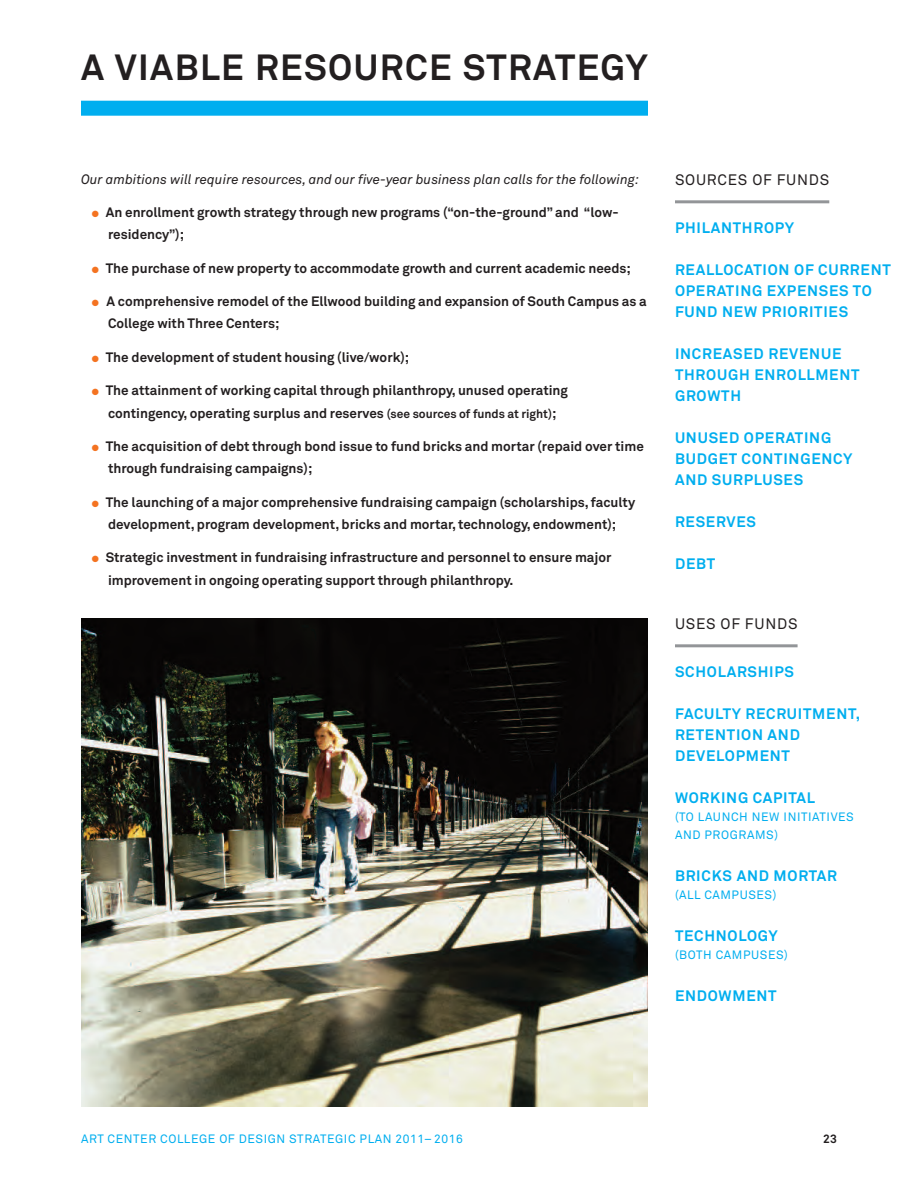
<style>
.page{position:relative;width:918px;height:1188px;background:#fff}
.page>*{position:absolute;margin:0;border:0;box-sizing:border-box;transform-origin:0 0}
.t1{font:700 36px "Akkurat";letter-spacing:.04em;color:#231f20}
.t2{font:700 15px/21px "Akkurat";letter-spacing:.05em;color:#00aeef}
.t3{font:15px "Akkurat";letter-spacing:.05em;color:#231f20}
.t4{font:700 13.5px/22.5px "Akkurat";color:#231f20}
.t5{font:italic 13.5px "Akkurat";color:#231f20}
.t6{font:12px/18px "Akkurat";letter-spacing:.05em;color:#00aeef}
.t7{font:700 12px "Akkurat";color:#231f20}
.s1{color:#f47321}
.s2{font-size:12px}
</style>
<div class="page">
<hr style="left:675px;top:200px;width:154px;height:3px;background:#939598">
<hr style="left:675px;top:644px;width:123px;height:3px;background:#939598">
<img style="left:81px;top:618px;width:567px;height:489px">
<div style="left:81px;top:101px;width:567px;height:15px;background:#00aeef"></div>
<h1 class="t1" style="left:81px;top:55px;width:569px">A VIABLE RESOURCE STRATEGY</h1>
<p class="t5" style="left:81px;top:174px;width:560px">Our ambitions will require resources, and our five-year business plan calls for the following:</p>
<p class="t4" style="left:108px;top:202px;width:512px;text-indent:-16px"><span class="s1">●</span> An enrollment growth strategy through new programs (“on-the-ground” and “low&shy;residency”);</p>
<p class="t4" style="left:92px;top:258px;width:541px"><span class="s1">●</span> The purchase of new property to accommodate growth and current academic needs;</p>
<p class="t4" style="left:108px;top:291px;width:540px;text-indent:-16px"><span class="s1">●</span> A comprehensive remodel of the Ellwood building and expansion of South Campus as a<br>College with Three Centers;</p>
<p class="t4" style="left:92px;top:347px;width:319px"><span class="s1">●</span> The development of student housing (live/work);</p>
<p class="t4" style="left:92px;top:380px;width:478px;text-align:center"><span class="s1">●</span> The attainment of working capital through philanthropy, unused operating contingency, operating surplus and reserves <span class="s2">(see sources of funds at right)</span>;</p>
<p class="t4" style="left:108px;top:436px;width:537px;text-indent:-16px"><span class="s1">●</span> The acquisition of debt through bond issue to fund bricks and mortar (repaid over time through fundraising campaigns);</p>
<p class="t4" style="left:92px;top:492px;width:545px;text-align:center"><span class="s1">●</span> The launching of a major comprehensive fundraising campaign (scholarships, faculty development, program development, bricks and mortar, technology, endowment);</p>
<p class="t4" style="left:108px;top:548px;width:505px;text-indent:-16px"><span class="s1">●</span> Strategic investment in fundraising infrastructure and personnel to ensure major improvement in ongoing operating support through philanthropy.</p>
<p class="t3" style="left:675px;top:174px;width:156px">SOURCES OF FUNDS</p>
<p class="t2" style="left:675px;top:219px;width:121px">PHILANTHROPY</p>
<p class="t2" style="left:675px;top:261px;width:217px">REALLOCATION OF CURRENT<br>OPERATING EXPENSES TO<br>FUND NEW PRIORITIES</p>
<p class="t2" style="left:675px;top:345px;width:186px">INCREASED REVENUE<br>THROUGH ENROLLMENT<br>GROWTH</p>
<p class="t2" style="left:675px;top:429px;width:179px">UNUSED OPERATING<br>BUDGET CONTINGENCY<br>AND SURPLUSES</p>
<p class="t2" style="left:675px;top:513px;width:83px">RESERVES</p>
<p class="t2" style="left:675px;top:555px;width:42px">DEBT</p>
<p class="t3" style="left:675px;top:618px;width:124px">USES OF FUNDS</p>
<p class="t2" style="left:675px;top:663px;width:121px">SCHOLARSHIPS</p>
<p class="t2" style="left:675px;top:705px;width:187px">FACULTY RECRUITMENT,<br>RETENTION AND<br>DEVELOPMENT</p>
<p class="t2" style="left:675px;top:789px;width:142px">WORKING CAPITAL</p>
<p class="t6" style="left:675px;top:809px;width:180px">(TO LAUNCH NEW INITIATIVES<br>AND PROGRAMS)</p>
<p class="t2" style="left:675px;top:867px;width:164px">BRICKS AND MORTAR</p>
<p class="t6" style="left:675px;top:887px;width:103px">(ALL CAMPUSES)</p>
<p class="t2" style="left:675px;top:927px;width:104px">TECHNOLOGY</p>
<p class="t6" style="left:675px;top:947px;width:114px">(BOTH CAMPUSES)</p>
<p class="t2" style="left:675px;top:987px;width:103px">ENDOWMENT</p>
<p class="t6" style="left:81px;top:1131px;width:383px">ART CENTER COLLEGE OF DESIGN STRATEGIC PLAN 2011– 2016</p>
<p class="t7" style="left:823px;top:1134px;width:15px">23</p>
</div>
